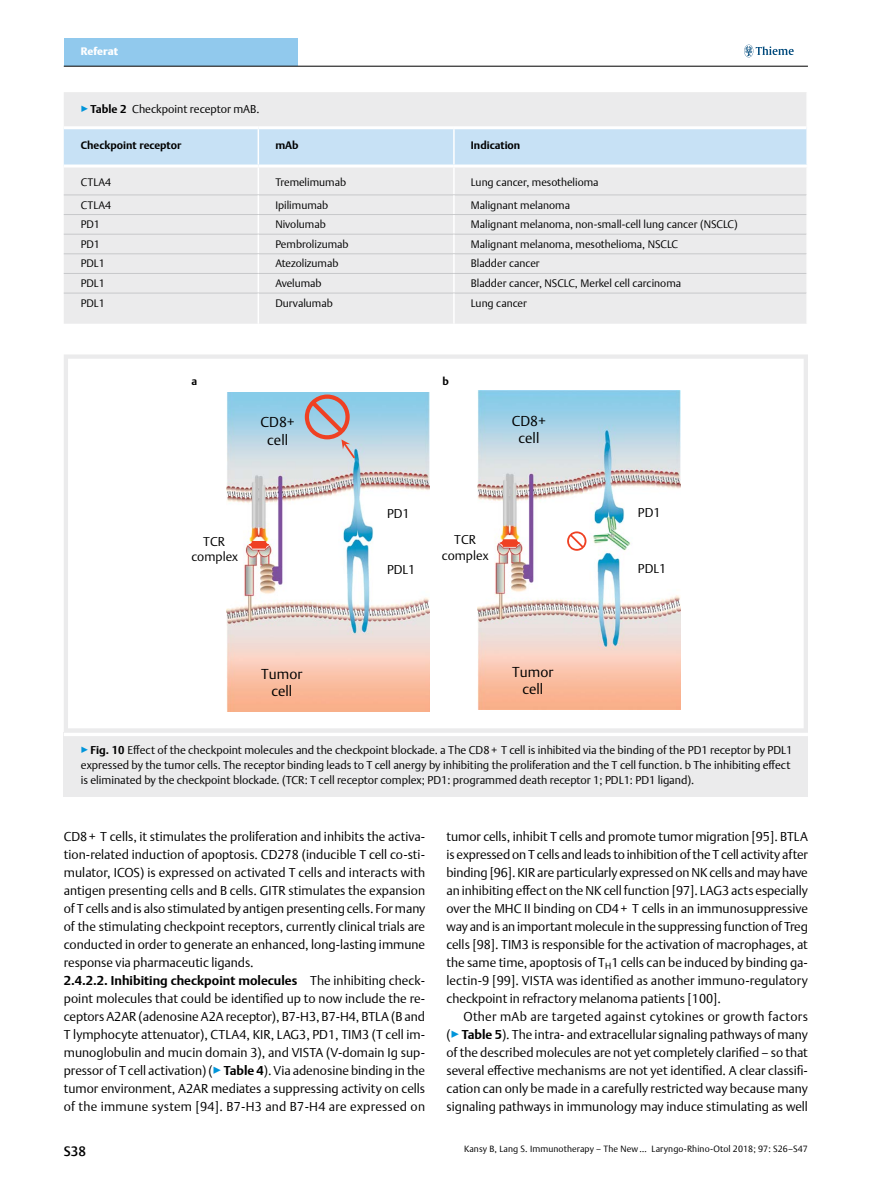
<style>
.page{position:relative;width:893px;height:1191px;background:#fff}
.page>*{position:absolute;margin:0;border:0;box-sizing:border-box;transform-origin:0 0}
.t1{font:300 14.25px/17.1px "Thieme Argo 2011";color:#000;text-align:center}
.t2{font:500 13.5px "Thieme Argo 2011";color:#000}
.t3{font:300 12.75px/18px "Thieme Argo 2011";color:#000;text-align:justify}
.t4{font:300 12.6px/15.1px "Thieme Argo 2011";color:#000;text-align:center}
.t5{font:300 11.25px/15px "Thieme Argo 2011";color:#000}
.t6{font:300 10.8px "Thieme Argo 2011";color:#000}
.t7{font:700 10.8px "Thieme Argo 2011";color:#000}
.t8{font:900 10.8px "Thieme Argo 2011";letter-spacing:.005em;color:#fff}
.t9{font:300 9px "Thieme Argo 2011";letter-spacing:.01em;color:#000}
.s1{color:#0095da}
.s2{font-weight:700}
</style>
<div class="page">
<div style="left:64px;top:38px;width:234px;height:28px;background:#91c9ed"></div>
<svg style="left:744px;top:45px;width:50px;height:12px"></svg>
<hr style="left:64px;top:66px;width:744px;height:1px;background:#000">
<div style="left:64px;top:92px;width:742px;height:232px;background:#ebebec"></div>
<hr style="left:64px;top:126px;width:194px;height:3px;background:#fff">
<hr style="left:258px;top:126px;width:196px;height:3px;background:#fff">
<hr style="left:454px;top:126px;width:352px;height:3px;background:#fff">
<svg style="left:64px;top:128px;width:743px;height:165px;background:#e2e8ed"></svg>
<hr style="left:806px;top:273px;width:2px;height:20px;background:#fff">
<hr style="left:64px;top:293px;width:194px;height:1px;background:#c7c8ca">
<hr style="left:258px;top:293px;width:196px;height:1px;background:#c7c8ca">
<hr style="left:258px;top:293px;width:1px;height:31px;background:#fff">
<hr style="left:454px;top:293px;width:352px;height:1px;background:#c7c8ca">
<hr style="left:453px;top:293px;width:2px;height:31px;background:#fff">
<div style="left:64px;top:732px;width:744px;height:65px;background:#ebebec"></div>
<hr style="left:64px;top:733px;width:744px;height:3px;background:#fff">
<svg style="left:64px;top:354px;width:744px;height:378px"></svg>
<p class="t8" style="left:81px;top:44px;width:39px">Referat</p>
<p class="t5" style="left:81px;top:101px;width:180px"><span class="s1">▶</span><span class="s2">Table 2</span> Checkpoint receptor mAB.</p>
<p class="t7" style="left:81px;top:138px;width:102px">Checkpoint receptor</p>
<p class="t7" style="left:275px;top:138px;width:25px">mAb</p>
<p class="t7" style="left:471px;top:138px;width:51px">Indication</p>
<p class="t6" style="left:81px;top:175px;width:32px">CTLA4</p>
<p class="t6" style="left:275px;top:175px;width:72px">Tremelimumab</p>
<p class="t6" style="left:471px;top:175px;width:129px">Lung cancer, mesothelioma</p>
<p class="t6" style="left:81px;top:197px;width:32px">CTLA4</p>
<p class="t6" style="left:275px;top:197px;width:54px">Ipilimumab</p>
<p class="t6" style="left:471px;top:197px;width:101px">Malignant melanoma</p>
<p class="t6" style="left:81px;top:217px;width:21px">PD1</p>
<p class="t6" style="left:275px;top:217px;width:52px">Nivolumab</p>
<p class="t6" style="left:471px;top:217px;width:268px">Malignant melanoma, non-small-cell lung cancer (NSCLC)</p>
<p class="t6" style="left:81px;top:237px;width:21px">PD1</p>
<p class="t6" style="left:275px;top:237px;width:75px">Pembrolizumab</p>
<p class="t6" style="left:471px;top:237px;width:209px">Malignant melanoma, mesothelioma, NSCLC</p>
<p class="t6" style="left:81px;top:256px;width:25px">PDL1</p>
<p class="t6" style="left:275px;top:256px;width:65px">Atezolizumab</p>
<p class="t6" style="left:471px;top:256px;width:70px">Bladder cancer</p>
<p class="t6" style="left:81px;top:276px;width:25px">PDL1</p>
<p class="t6" style="left:275px;top:276px;width:48px">Avelumab</p>
<p class="t6" style="left:471px;top:276px;width:212px">Bladder cancer, NSCLC, Merkel cell carcinoma</p>
<p class="t6" style="left:81px;top:296px;width:25px">PDL1</p>
<p class="t6" style="left:275px;top:296px;width:59px">Durvalumab</p>
<p class="t6" style="left:471px;top:296px;width:58px">Lung cancer</p>
<p class="t7" style="left:191px;top:374px;width:7px">a</p>
<p class="t7" style="left:442px;top:374px;width:8px">b</p>
<p class="t1" style="left:261px;top:413px;width:36px">CD8+ cell</p>
<p class="t1" style="left:512px;top:412px;width:36px">CD8+ cell</p>
<p class="t4" style="left:191px;top:533px;width:48px">TCR complex</p>
<p class="t4" style="left:387px;top:506px;width:24px">PD1</p>
<p class="t4" style="left:387px;top:562px;width:30px">PDL1</p>
<p class="t4" style="left:442px;top:532px;width:48px">TCR complex</p>
<p class="t1" style="left:261px;top:665px;width:43px">Tumor cell</p>
<p class="t1" style="left:512px;top:663px;width:43px">Tumor cell</p>
<p class="t4" style="left:638px;top:504px;width:24px">PD1</p>
<p class="t4" style="left:638px;top:560px;width:30px">PDL1</p>
<p class="t5" style="left:81px;top:742px;width:713px"><span class="s1">▶</span><span class="s2">Fig. 10</span> Effect of the checkpoint molecules and the checkpoint blockade. a The CD8+ T cell is inhibited via the binding of the PD1 receptor by PDL1 expressed by the tumor cells. The receptor binding leads to T cell anergy by inhibiting the proliferation and the T cell function. b The inhibiting effect is eliminated by the checkpoint blockade. (TCR: T cell receptor complex; PD1: programmed death receptor 1; PDL1: PD1 ligand).</p>
<p class="t3" style="left:64px;top:826px;width:363px;text-align:left">CD8+ T cells, it stimulates the proliferation and inhibits the activa&shy;tion-related induction of apoptosis. CD278 (inducible T cell co-sti&shy;mulator, ICOS) is expressed on activated T cells and interacts with antigen presenting cells and B cells. GITR stimulates the expansion of T cells and is also stimulated by antigen presenting cells. For many of the stimulating checkpoint receptors, currently clinical trials are conducted in order to generate an enhanced, long-lasting immune response via pharmaceutic ligands.<br><span class="s2">2.4.2.2. Inhibiting checkpoint molecules</span> The inhibiting check&shy;point molecules that could be identified up to now include the re&shy;ceptors A2AR (adenosine A2A receptor), B7-H3, B7-H4, BTLA (B and T lymphocyte attenuator), CTLA4, KIR, LAG3, PD1, TIM3 (T cell im&shy;munoglobulin and mucin domain 3), and VISTA (V-domain Ig sup&shy;pressor of T cell activation) (<span class="s1">▶</span><span class="s2">Table 4</span>). Via adenosine binding in the tumor environment, A2AR mediates a suppressing activity on cells of the immune system [94]. B7-H3 and B7-H4 are expressed on</p>
<p class="t3" style="left:446px;top:826px;width:363px">tumor cells, inhibit T cells and promote tumor migration [95]. BTLA is expressed on T cells and leads to inhibition of the T cell activity after binding [96]. KIR are particularly expressed on NK cells and may have an inhibiting effect on the NK cell function [97]. LAG3 acts especially over the MHC II binding on CD4+ T cells in an immunosuppressive way and is an important molecule in the suppressing function of Treg cells [98]. TIM3 is responsible for the activation of macrophages, at the same time, apoptosis of T<sub>H</sub>1 cells can be induced by binding ga&shy;lectin-9 [99]. VISTA was identified as another immuno-regulatory checkpoint in refractory melanoma patients [100].</p>
<p class="t3" style="left:446px;top:1006px;width:363px;text-indent:17px">Other mAb are targeted against cytokines or growth factors (<span class="s1">▶</span><span class="s2">Table 5</span>). The intra- and extracellular signaling pathways of many of the described molecules are not yet completely clarified – so that several effective mechanisms are not yet identified. A clear classifi&shy;cation can only be made in a carefully restricted way because many signaling pathways in immunology may induce stimulating as well</p>
<p class="t2" style="left:64px;top:1142px;width:24px">S38</p>
<p class="t9" style="left:464px;top:1143px;width:345px">Kansy B, Lang S. Immunotherapy – The New … Laryngo-Rhino-Otol 2018; 97: S26–S47</p>
</div>
